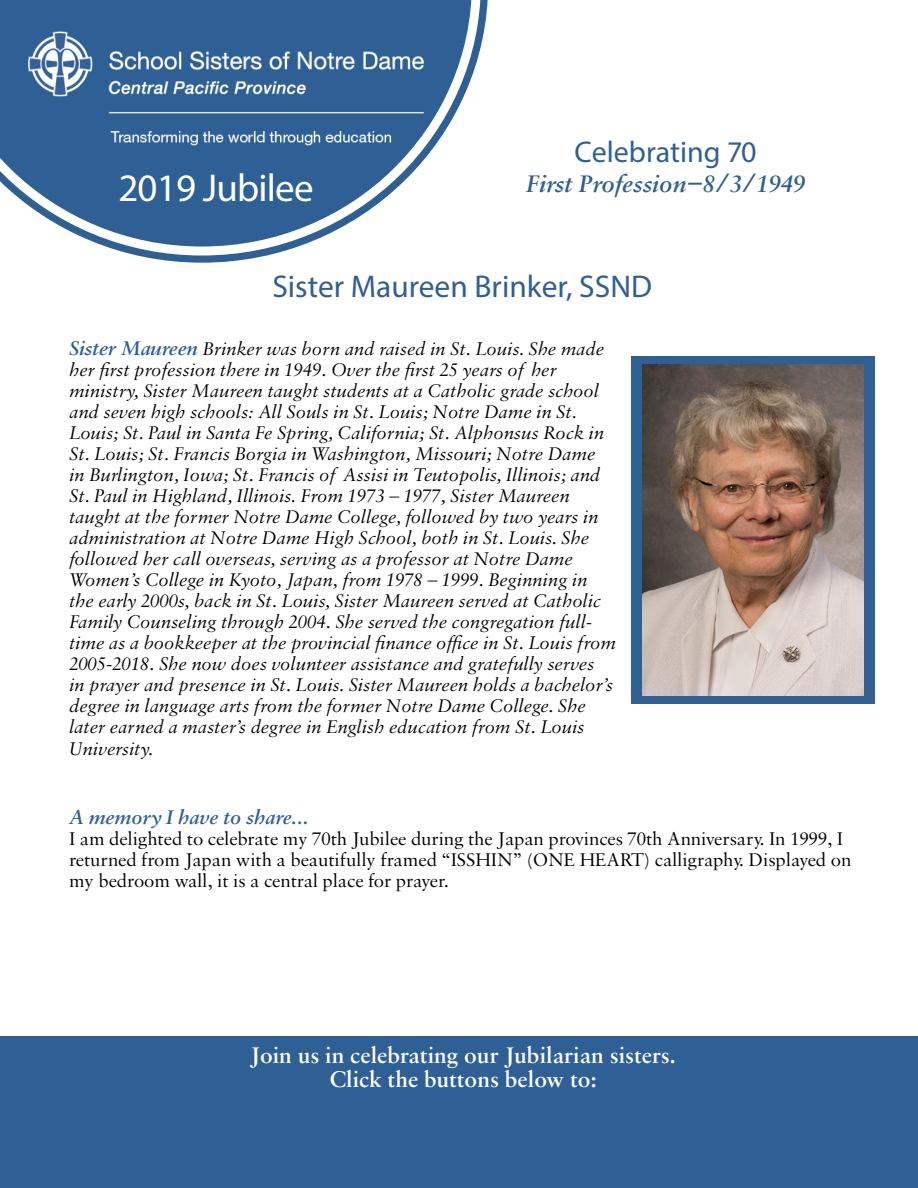
<style>
.page{position:relative;width:918px;height:1188px;background:#fff}
.page>*{position:absolute;margin:0;border:0;box-sizing:border-box;transform-origin:0 0}
.t1{font:39px "Myriad Pro";letter-spacing:-.02em;color:#fff}
.t2{font:31.5px "Myriad Pro";color:#2e6095}
.t3{font:30px "Myriad Pro";color:#2e6095}
.t4{font:italic 600 25.5px "Sabon MT Pro";color:#2e6095}
.t5{font:600 24px/24px "Sabon MT Pro";color:#fff;text-align:center}
.t6{font:italic 600 21px "Sabon MT Pro";color:#2e6095}
.t7{font:italic 19.5px/21px "Sabon MT Pro";letter-spacing:-.005em;color:#000}
.t8{font:19.5px/21px "Sabon MT Pro";letter-spacing:-.005em;color:#000}
.s1{font-weight:600;font-size:21px;color:#2e6095}
</style>
<div class="page">
<div style="left:632px;top:356px;width:243px;height:348px;background:#2e6095"></div>
<img style="left:643px;top:365px;width:221px;height:331px">
<div style="left:0;top:1037px;width:918px;height:151px;background:#2e6095"></div>
<svg style="left:140px;top:0;width:348px;height:263px"></svg>
<svg style="left:0;top:0;width:481px;height:256px"></svg>
<div style="left:443px;top:140px;width:445px;height:133px;background:#fff"></div>
<img style="left:28px;top:32px;width:395px;height:113px">
<h1 class="t1" style="left:118px;top:163px;width:197px">2019 Jubilee</h1>
<h3 class="t3" style="left:574px;top:133px;width:184px">Celebrating 70</h3>
<h3 class="t4" style="left:526px;top:169px;width:281px">First Profession−8/3/1949</h3>
<h2 class="t2" style="left:272px;top:267px;width:381px">Sister Maureen Brinker, SSND</h2>
<p class="t7" style="left:69px;top:338px;width:548px"><span class="s1">Sister Maureen</span> Brinker was born and raised in St. Louis. She made her first profession there in 1949. Over the first 25 years of her ministry, Sister Maureen taught students at a Catholic grade school and seven high schools: All Souls in St. Louis; Notre Dame in St.<br>Louis; St. Paul in Santa Fe Spring, California; St. Alphonsus Rock in St. Louis; St. Francis Borgia in Washington, Missouri; Notre Dame<br>in Burlington, Iowa; St. Francis of Assisi in Teutopolis, Illinois; and St. Paul in Highland, Illinois. From 1973 – 1977, Sister Maureen taught at the former Notre Dame College, followed by two years in administration at Notre Dame High School, both in St. Louis. She followed her call overseas, serving as a professor at Notre Dame Women’s College in Kyoto, Japan, from 1978 – 1999. Beginning in the early 2000s, back in St. Louis, Sister Maureen served at Catholic Family Counseling through 2004. She served the congregation full&shy;time as a bookkeeper at the provincial finance office in St. Louis from 2005-2018. She now does volunteer assistance and gratefully serves<br>in prayer and presence in St. Louis. Sister Maureen holds a bachelor’s degree in language arts from the former Notre Dame College. She later earned a master’s degree in English education from St. Louis University.</p>
<p class="t6" style="left:69px;top:804px;width:240px">A memory I have to share...</p>
<p class="t8" style="left:69px;top:827px;width:784px">I am delighted to celebrate my 70th Jubilee during the Japan provinces 70th Anniversary. In 1999, I returned from Japan with a beautifully framed “ISSHIN” (ONE HEART) calligraphy. Displayed on my bedroom wall, it is a central place for prayer.</p>
<p class="t5" style="left:250px;top:1043px;width:427px">Join us in celebrating our Jubilarian sisters.<br>Click the buttons below to:</p>
</div>
